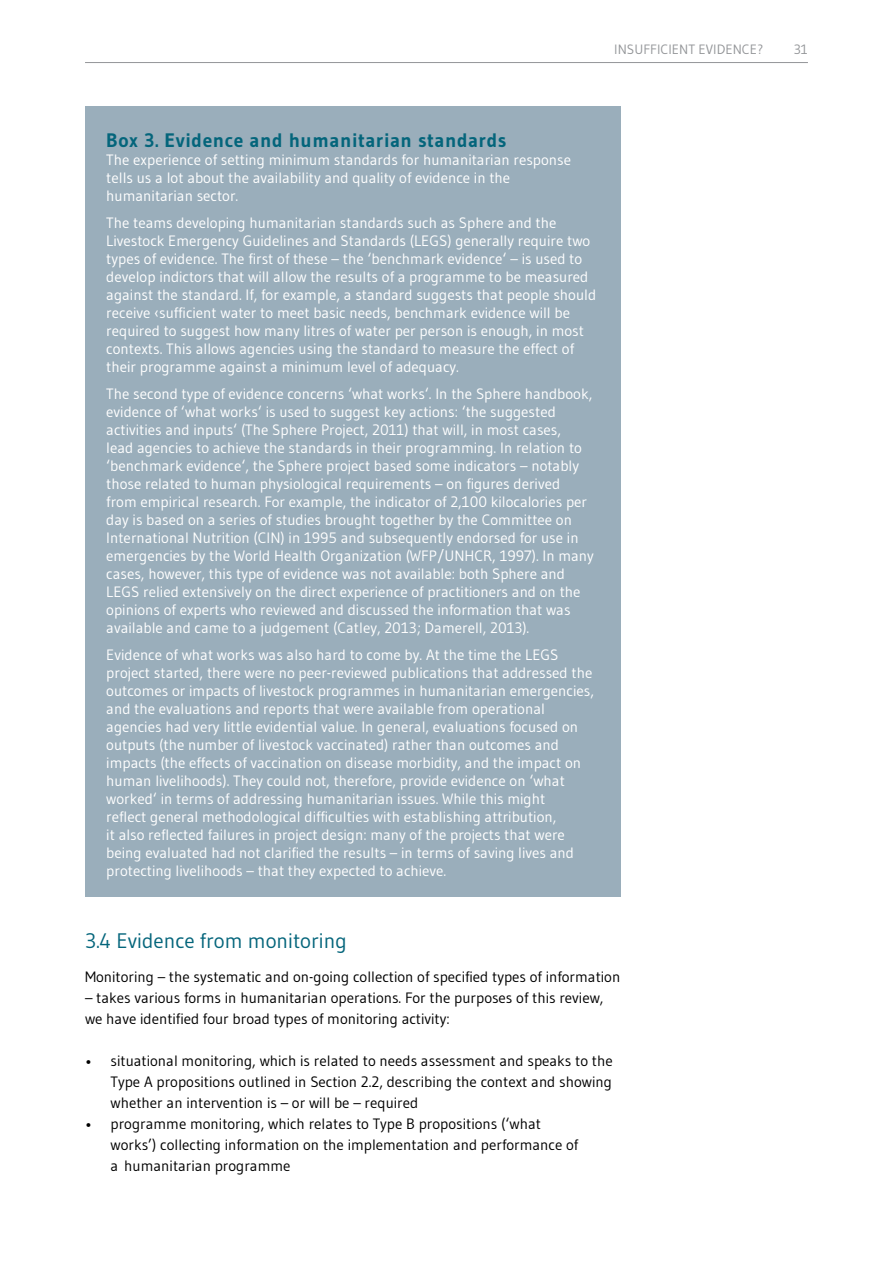
<style>
.page{position:relative;width:893px;height:1263px;background:#fff}
.page>*{position:absolute;margin:0;border:0;box-sizing:border-box;transform-origin:0 0}
.t1{font:21px "Gudea";color:#04657b}
.t2{font:700 19.5px "Gudea";letter-spacing:.03em;color:#04657b}
.t3{font:15px/18px "Gudea";color:#fff}
.t4{font:15px/21px "Gudea";color:#000}
.t5{font:13.5px "Gudea";color:#939598}
</style>
<div class="page">
<hr style="left:85px;top:62px;width:723px;height:1px;background:#939598">
<div style="left:85px;top:106px;width:536px;height:791px;background:#9aaebb"></div>
<p class="t5" style="left:614px;top:40px;width:151px">INSUFFICIENT EVIDENCE?</p>
<p class="t5" style="left:794px;top:40px;width:16px">31</p>
<h2 class="t2" style="left:106px;top:128px;width:402px">Box 3. Evidence and humanitarian standards</h2>
<p class="t3" style="left:106px;top:150px;width:466px">The experience of setting minimum standards for humanitarian response tells us a lot about the availability and quality of evidence in the humanitarian sector.</p>
<p class="t3" style="left:106px;top:213px;width:491px">The teams developing humanitarian standards such as Sphere and the Livestock Emergency Guidelines and Standards (LEGS) generally require two types of evidence. The first of these – the ‘benchmark evidence‘ – is used to develop indictors that will allow the results of a programme to be measured against the standard. If, for example, a standard suggests that people should receive ‹sufficient water to meet basic needs, benchmark evidence will be required to suggest how many litres of water per person is enough, in most contexts. This allows agencies using the standard to measure the effect of their programme against a minimum level of adequacy.</p>
<p class="t3" style="left:106px;top:384px;width:489px">The second type of evidence concerns ‘what works‘. In the Sphere handbook, evidence of ‘what works‘ is used to suggest key actions: ‘the suggested activities and inputs‘ (The Sphere Project, 2011) that will, in most cases,<br>lead agencies to achieve the standards in their programming. In relation to ‘benchmark evidence‘, the Sphere project based some indicators – notably those related to human physiological requirements – on figures derived from empirical research. For example, the indicator of 2,100 kilocalories per day is based on a series of studies brought together by the Committee on International Nutrition (CIN) in 1995 and subsequently endorsed for use in emergencies by the World Health Organization (WFP/UNHCR, 1997). In many cases, however, this type of evidence was not available: both Sphere and LEGS relied extensively on the direct experience of practitioners and on the opinions of experts who reviewed and discussed the information that was available and came to a judgement (Catley, 2013; Damerell, 2013).</p>
<p class="t3" style="left:106px;top:645px;width:489px">Evidence of what works was also hard to come by. At the time the LEGS project started, there were no peer-reviewed publications that addressed the outcomes or impacts of livestock programmes in humanitarian emergencies, and the evaluations and reports that were available from operational agencies had very little evidential value. In general, evaluations focused on outputs (the number of livestock vaccinated) rather than outcomes and impacts (the effects of vaccination on disease morbidity, and the impact on human livelihoods). They could not, therefore, provide evidence on ‘what worked‘ in terms of addressing humanitarian issues. While this might<br>reflect general methodological difficulties with establishing attribution,<br>it also reflected failures in project design: many of the projects that were being evaluated had not clarified the results – in terms of saving lives and protecting livelihoods – that they expected to achieve.</p>
<h1 class="t1" style="left:85px;top:927px;width:263px">3.4 Evidence from monitoring</h1>
<p class="t4" style="left:85px;top:966px;width:537px">Monitoring – the systematic and on-going collection of specified types of information</p>
<p class="t4" style="left:85px;top:987px;width:520px">– takes various forms in humanitarian operations. For the purposes of this review, we have identified four broad types of monitoring activity:</p>
<p class="t4" style="left:111px;top:1050px;width:504px;text-align:justify;text-indent:-26px">• situational monitoring, which is related to needs assessment and speaks to the Type A propositions outlined in Section 2.2, describing the context and showing whether an intervention is – or will be – required</p>
<p class="t4" style="left:111px;top:1113px;width:469px;text-indent:-26px">• programme monitoring, which relates to Type B propositions (‘what works’) collecting information on the implementation and performance of a humanitarian programme</p>
</div>
